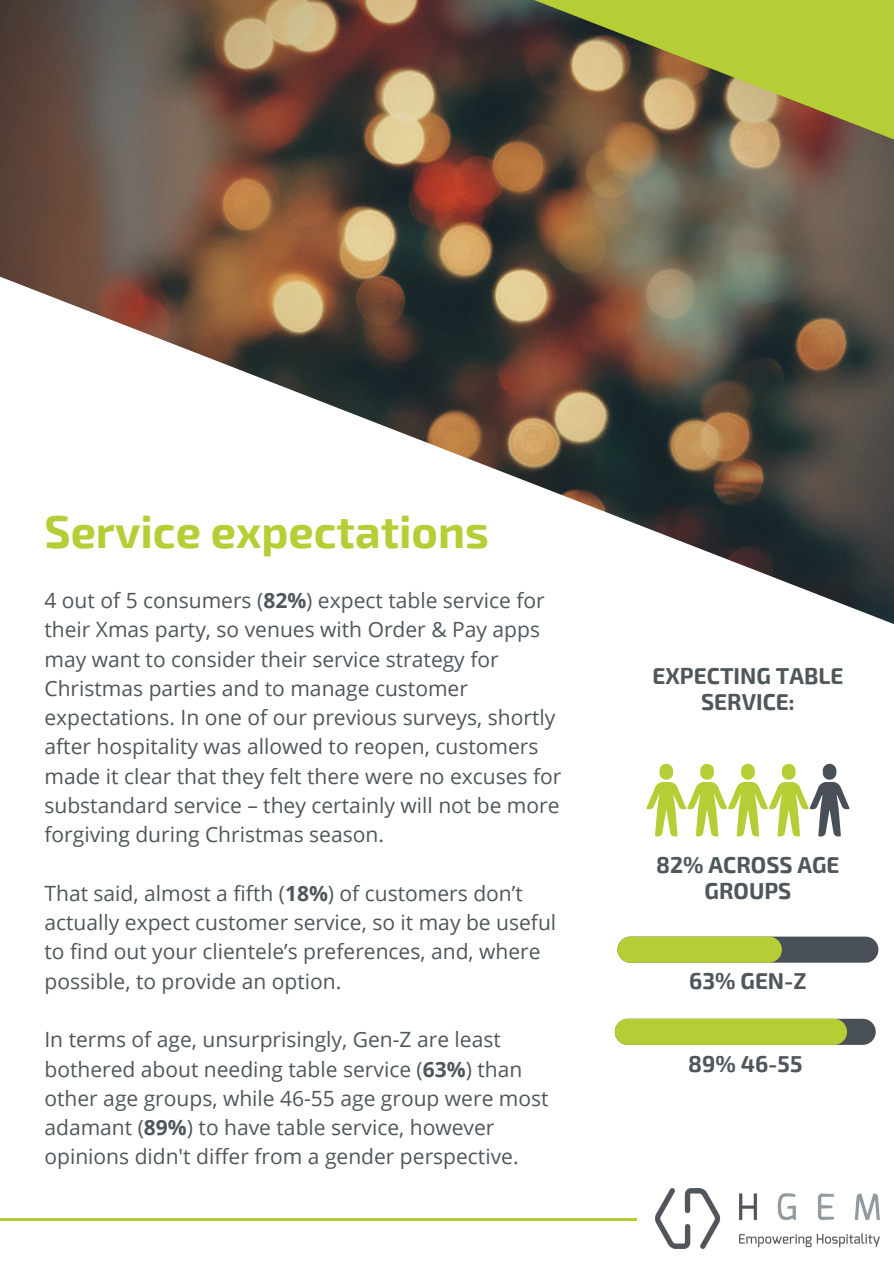
<style>
.page{position:relative;width:894px;height:1264px;background:#fff}
.page>*{position:absolute;margin:0;border:0;box-sizing:border-box;transform-origin:0 0}
.t1{font:700 45px "Exo 2";color:#b6ce36}
.t2{font:700 22.5px/26px "Exo 2";color:#4f575c;text-align:center}
.t3{font:21px/29.2px "Open Sans";color:#4f575c}
.s1{font-weight:700}
</style>
<div class="page">
<img style="left:0;top:0;width:893px;height:251px">
<svg style="left:0;top:251px;width:893px;height:373px"></svg>
<svg style="left:431px;top:0;width:462px;height:204px;background:#827640"></svg>
<hr style="left:0;top:1218px;width:636px;height:2px;background:#b6ce36">
<img style="left:655px;top:1188px;width:224px;height:60px">
<svg style="left:614px;top:1018px;width:261px;height:26px;background:#adc141"></svg>
<svg style="left:617px;top:936px;width:261px;height:26px;background:#90a148"></svg>
<svg style="left:646px;top:763px;width:203px;height:73px"></svg>
<p class="t1" style="left:44px;top:502px;width:446px">Service expectations</p>
<p class="t3" style="left:44px;top:585px;width:518px">4 out of 5 consumers (<span class="s1">82%</span>) expect table service for their Xmas party, so venues with Order &amp; Pay apps may want to consider their service strategy for Christmas parties and to manage customer expectations. In one of our previous surveys, shortly after hospitality was allowed to reopen, customers made it clear that they felt there were no excuses for substandard service – they certainly will not be more forgiving during Christmas season.</p>
<p class="t3" style="left:44px;top:878px;width:513px">That said, almost a fifth (<span class="s1">18%</span>) of customers don’t actually expect customer service, so it may be useful to find out your clientele’s preferences, and, where possible, to provide an option.</p>
<p class="t3" style="left:44px;top:1024px;width:505px">In terms of age, unsurprisingly, Gen-Z are least bothered about needing table service (<span class="s1">63%</span>) than other age groups, while 46-55 age group were most adamant (<span class="s1">89%</span>) to have table service, however opinions didn't differ from a gender perspective.</p>
<p class="t2" style="left:652px;top:661px;width:192px">EXPECTING TABLE<br>SERVICE:</p>
<p class="t2" style="left:656px;top:851px;width:185px">82% ACROSS AGE<br>GROUPS</p>
<p class="t2" style="left:689px;top:966px;width:119px">63% GEN-Z</p>
<p class="t2" style="left:688px;top:1049px;width:116px">89% 46-55</p>
</div>
